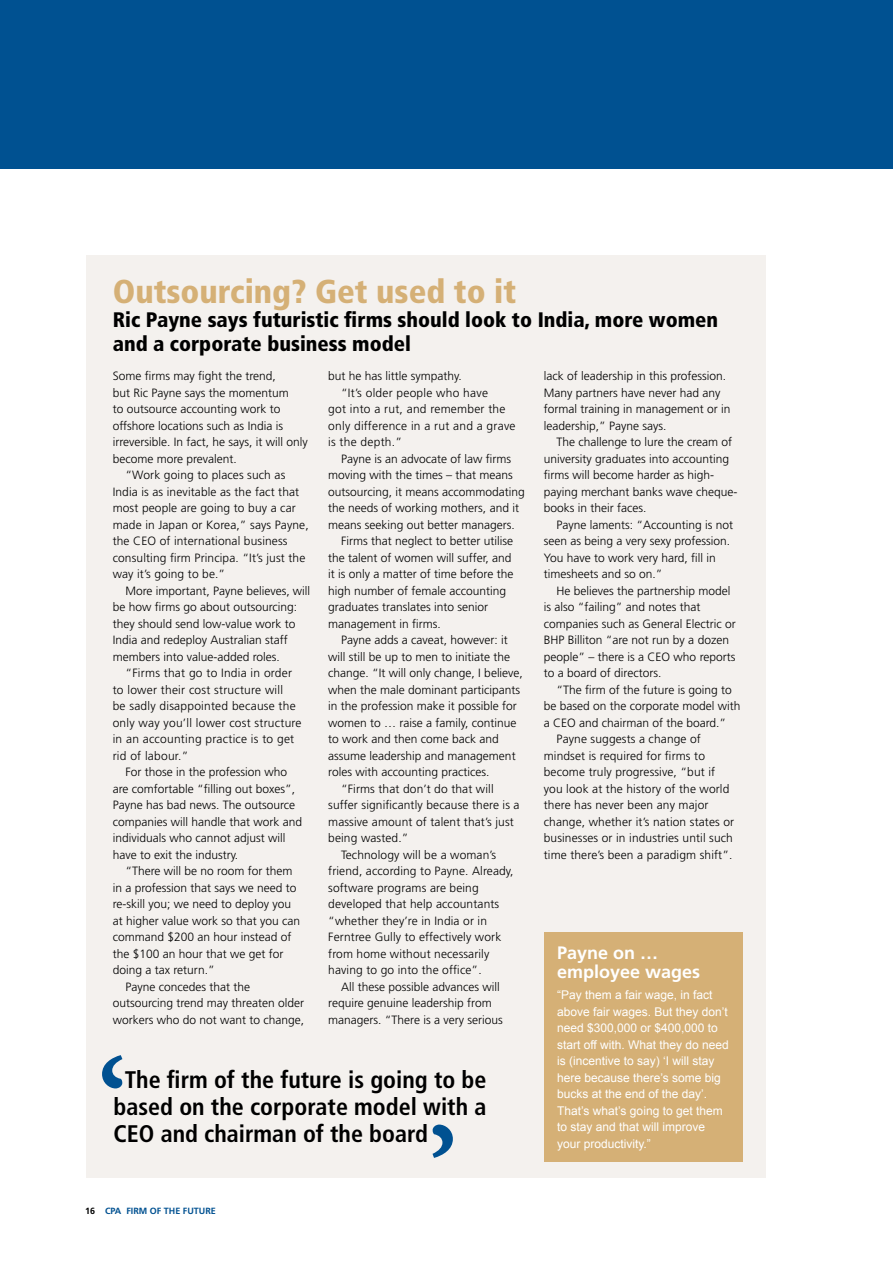
<style>
.page{position:relative;width:893px;height:1263px;background:#fff}
.page>*{position:absolute;margin:0;border:0;box-sizing:border-box;transform-origin:0 0}
.t1{font:900 condensed 33px "Frutiger";color:#d5b076}
.t2{font:700 condensed 24px/27px "Frutiger";color:#000;text-align:justify}
.t3{font:900 condensed 21px/24px "Frutiger";color:#000}
.t4{font:700 18px/19.5px "Frutiger";color:#fff}
.t5{font:300 12px/16.5px "Frutiger";color:#000}
.t6{font:300 12px "Frutiger";letter-spacing:.02em;color:#000}
.t7{font:12px/16.5px "Arial";color:#fff}
.t8{font:700 9px "Frutiger";color:#005191}
.t9{font:700 9px "Frutiger";color:#000}
</style>
<div class="page">
<div style="left:0;top:0;width:893px;height:168px;background:#005191"></div>
<div style="left:86px;top:255px;width:679px;height:923px;background:#f4f1ee"></div>
<div style="left:544px;top:933px;width:199px;height:229px;background:#d5b076"></div>
<svg style="left:432px;top:1124px;width:21px;height:34px"></svg>
<svg style="left:102px;top:1055px;width:20px;height:33px"></svg>
<h1 class="t1" style="left:113px;top:272px;width:405px">Outsourcing? Get used to it</h1>
<h3 class="t3" style="left:113px;top:308px;width:607px">Ric Payne says futuristic firms should look to India, more women and a corporate business model</h3>
<p class="t5" style="left:113px;top:368px;width:165px">Some firms may fight the trend,</p>
<p class="t5" style="left:113px;top:384px;width:178px">but Ric Payne says the momentum</p>
<p class="t5" style="left:113px;top:401px;width:169px">to outsource accounting work to</p>
<p class="t5" style="left:113px;top:417px;width:172px">offshore locations such as India is</p>
<p class="t5" style="left:113px;top:434px;width:197px">irreversible. In fact, he says, it will only</p>
<p class="t5" style="left:113px;top:450px;width:126px">become more prevalent.</p>
<p class="t5" style="left:125px;top:467px;width:161px">“Work going to places such as</p>
<p class="t5" style="left:113px;top:483px;width:188px">India is as inevitable as the fact that</p>
<p class="t5" style="left:113px;top:500px;width:185px">most people are going to buy a car</p>
<p class="t5" style="left:113px;top:516px;width:198px">made in Japan or Korea,” says Payne,</p>
<p class="t5" style="left:113px;top:533px;width:176px">the CEO of international business</p>
<p class="t5" style="left:113px;top:549px;width:194px">consulting firm Principa. “It’s just the</p>
<p class="t5" style="left:113px;top:566px;width:114px">way it’s going to be.”</p>
<p class="t5" style="left:125px;top:582px;width:186px">More important, Payne believes, will</p>
<p class="t5" style="left:113px;top:599px;width:186px">be how firms go about outsourcing:</p>
<p class="t5" style="left:113px;top:615px;width:184px">they should send low-value work to</p>
<p class="t5" style="left:113px;top:632px;width:176px">India and redeploy Australian staff</p>
<p class="t5" style="left:113px;top:648px;width:169px">members into value-added roles.</p>
<p class="t6" style="left:125px;top:666px;width:168px">“Firms that go to India in order</p>
<p class="t6" style="left:113px;top:683px;width:172px">to lower their cost structure will</p>
<p class="t6" style="left:113px;top:699px;width:185px">be sadly disappointed because the</p>
<p class="t6" style="left:113px;top:716px;width:190px">only way you’ll lower cost structure</p>
<p class="t6" style="left:113px;top:732px;width:183px">in an accounting practice is to get</p>
<p class="t6" style="left:113px;top:749px;width:77px">rid of labour.”</p>
<p class="t5" style="left:125px;top:764px;width:163px">For those in the profession who</p>
<p class="t5" style="left:113px;top:780px;width:184px">are comfortable “filling out boxes”,</p>
<p class="t5" style="left:113px;top:797px;width:184px">Payne has bad news. The outsource</p>
<p class="t5" style="left:113px;top:813px;width:191px">companies will handle that work and</p>
<p class="t5" style="left:113px;top:830px;width:174px">individuals who cannot adjust will</p>
<p class="t5" style="left:113px;top:846px;width:127px">have to exit the industry.</p>
<p class="t5" style="left:125px;top:863px;width:168px">“There will be no room for them</p>
<p class="t5" style="left:113px;top:879px;width:185px">in a profession that says we need to</p>
<p class="t5" style="left:113px;top:896px;width:180px">re-skill you; we need to deploy you</p>
<p class="t5" style="left:113px;top:912px;width:189px">at higher value work so that you can</p>
<p class="t5" style="left:113px;top:929px;width:180px">command $200 an hour instead of</p>
<p class="t5" style="left:113px;top:945px;width:172px">the $100 an hour that we get for</p>
<p class="t5" style="left:113px;top:962px;width:104px">doing a tax return.”</p>
<p class="t5" style="left:125px;top:978px;width:126px">Payne concedes that the</p>
<p class="t5" style="left:113px;top:995px;width:193px">outsourcing trend may threaten older</p>
<p class="t5" style="left:113px;top:1011px;width:193px">workers who do not want to change,</p>
<p class="t5" style="left:544px;top:368px;width:188px">lack of leadership in this profession.<br>Many partners have never had any formal training in management or in leadership,” Payne says.</p>
<p class="t5" style="left:544px;top:434px;width:195px;text-indent:13px">The challenge to lure the cream of university graduates into accounting firms will become harder as high&shy;paying merchant banks wave cheque&shy;books in their faces.</p>
<p class="t5" style="left:544px;top:516px;width:191px;text-indent:13px">Payne laments: “Accounting is not seen as being a very sexy profession.<br>You have to work very hard, fill in timesheets and so on.”</p>
<p class="t5" style="left:544px;top:582px;width:193px;text-indent:13px">He believes the partnership model is also “failing” and notes that companies such as General Electric or<br>BHP Billiton “are not run by a dozen people” – there is a CEO who reports to a board of directors.</p>
<p class="t5" style="left:557px;top:681px;width:177px">“The firm of the future is going to</p>
<p class="t5" style="left:544px;top:698px;width:198px">be based on the corporate model with</p>
<p class="t5" style="left:544px;top:714px;width:184px">a CEO and chairman of the board.”</p>
<p class="t5" style="left:557px;top:731px;width:146px">Payne suggests a change of</p>
<p class="t5" style="left:544px;top:747px;width:163px">mindset is required for firms to</p>
<p class="t5" style="left:544px;top:764px;width:173px">become truly progressive, “but if</p>
<p class="t5" style="left:544px;top:780px;width:187px">you look at the history of the world</p>
<p class="t5" style="left:544px;top:797px;width:166px">there has never been any major</p>
<p class="t5" style="left:544px;top:813px;width:192px">change, whether it’s nation states or</p>
<p class="t5" style="left:544px;top:830px;width:191px">businesses or in industries until such</p>
<p class="t5" style="left:544px;top:846px;width:190px">time there’s been a paradigm shift”.</p>
<p class="t5" style="left:328px;top:368px;width:135px">but he has little sympathy.</p>
<p class="t6" style="left:341px;top:386px;width:148px">“It’s older people who have</p>
<p class="t6" style="left:328px;top:402px;width:179px">got into a rut, and remember the</p>
<p class="t6" style="left:328px;top:419px;width:189px">only difference in a rut and a grave</p>
<p class="t6" style="left:328px;top:435px;width:75px">is the depth.”</p>
<p class="t5" style="left:341px;top:450px;width:172px">Payne is an advocate of law firms</p>
<p class="t5" style="left:328px;top:467px;width:186px">moving with the times – that means</p>
<p class="t5" style="left:328px;top:483px;width:198px">outsourcing, it means accommodating</p>
<p class="t5" style="left:328px;top:500px;width:192px">the needs of working mothers, and it</p>
<p class="t5" style="left:328px;top:516px;width:188px">means seeking out better managers.</p>
<p class="t5" style="left:341px;top:533px;width:173px">Firms that neglect to better utilise</p>
<p class="t5" style="left:328px;top:549px;width:185px">the talent of women will suffer, and</p>
<p class="t5" style="left:328px;top:566px;width:187px">it is only a matter of time before the</p>
<p class="t5" style="left:328px;top:582px;width:180px">high number of female accounting</p>
<p class="t5" style="left:328px;top:599px;width:162px">graduates translates into senior</p>
<p class="t5" style="left:328px;top:615px;width:114px">management in firms.</p>
<p class="t5" style="left:341px;top:632px;width:168px">Payne adds a caveat, however: it</p>
<p class="t5" style="left:328px;top:648px;width:184px">will still be up to men to initiate the</p>
<p class="t5" style="left:328px;top:665px;width:196px">change. “It will only change, I believe,</p>
<p class="t5" style="left:328px;top:681px;width:194px">when the male dominant participants</p>
<p class="t5" style="left:328px;top:698px;width:190px">in the profession make it possible for</p>
<p class="t5" style="left:328px;top:714px;width:190px">women to … raise a family, continue</p>
<p class="t5" style="left:328px;top:731px;width:172px">to work and then come back and</p>
<p class="t5" style="left:328px;top:747px;width:189px">assume leadership and management</p>
<p class="t5" style="left:328px;top:764px;width:163px">roles with accounting practices.</p>
<p class="t5" style="left:341px;top:780px;width:154px">“Firms that don’t do that will</p>
<p class="t5" style="left:328px;top:797px;width:193px">suffer significantly because there is a</p>
<p class="t5" style="left:328px;top:813px;width:187px">massive amount of talent that’s just</p>
<p class="t5" style="left:328px;top:830px;width:82px">being wasted.”</p>
<p class="t5" style="left:341px;top:846px;width:157px">Technology will be a woman’s</p>
<p class="t5" style="left:328px;top:863px;width:187px">friend, according to Payne. Already,</p>
<p class="t5" style="left:328px;top:879px;width:152px">software programs are being</p>
<p class="t5" style="left:328px;top:896px;width:172px">developed that help accountants</p>
<p class="t5" style="left:328px;top:912px;width:160px">“whether they’re in India or in</p>
<p class="t5" style="left:328px;top:929px;width:175px">Ferntree Gully to effectively work</p>
<p class="t5" style="left:328px;top:945px;width:163px">from home without necessarily</p>
<p class="t5" style="left:328px;top:962px;width:155px">having to go into the office”.</p>
<p class="t5" style="left:341px;top:978px;width:160px">All these possible advances will</p>
<p class="t5" style="left:328px;top:995px;width:165px">require genuine leadership from</p>
<p class="t5" style="left:328px;top:1011px;width:176px">managers. “There is a very serious</p>
<h3 class="t4" style="left:557px;top:943px;width:145px">Payne on … employee wages</h3>
<p class="t7" style="left:557px;top:987px;width:173px">“Pay them a fair wage, in fact above fair wages. But they don’t need $300,000 or $400,000 to start off with. What they do need is (incentive to say) ‘I will stay here because there’s some big bucks at the end of the day’.<br>That’s what’s going to get them to stay and that will improve your productivity.”</p>
<h2 class="t2" style="left:114px;top:1066px;width:374px;text-indent:11px">The firm of the future is going to be based on the corporate model with a CEO and chairman of the board</h2>
<p class="t9" style="left:85px;top:1206px;width:11px">16</p>
<p class="t8" style="left:105px;top:1206px;width:112px">CPA Firm of the future</p>
</div>
